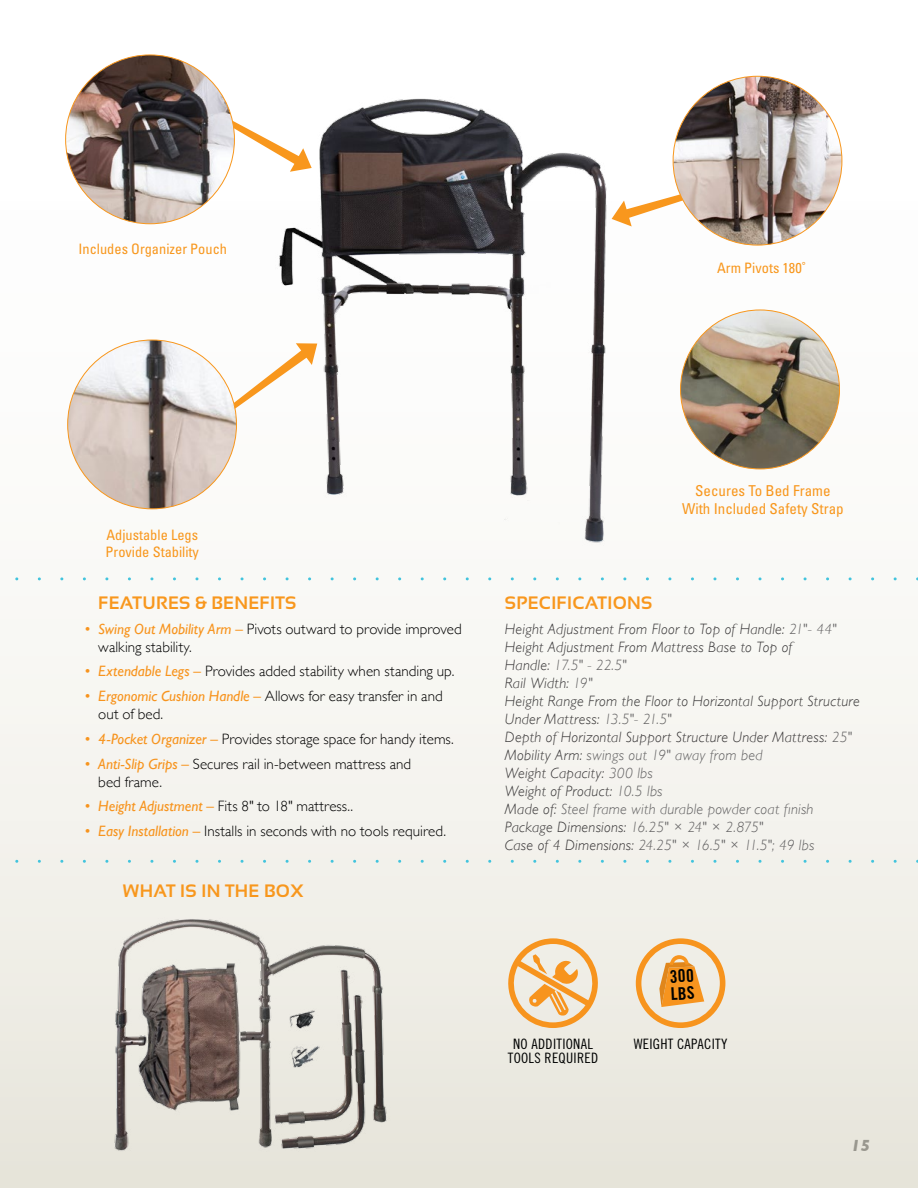
<style>
.page{position:relative;width:918px;height:1188px;background:#fff}
.page>*{position:absolute;margin:0;border:0;box-sizing:border-box;transform-origin:0 0}
.t1{font:700 18px "Sansation";letter-spacing:.02em;color:#f8971d}
.t2{font:17.55px/17.5px "Trade Gothic LT Std Bd Cn 20";color:#000101}
.t3{font:italic 700 16.5px "Gill Sans";color:#58595b}
.t4{font:italic 300 15px/18px "Gill Sans";letter-spacing:.015em;color:#383637}
.t5{font:300 15px/18px "Gill Sans";color:#000}
.t6{font:condensed 15px/18px "Univers LT Std";color:#f8971d;text-align:center}
.t7{font:condensed 14.4px/17.2px "Univers LT Std";color:#f8971d}
.t8{font:14.25px/14.2px "Trade Gothic LT Std Cn 18";letter-spacing:.02em;color:#000101;text-align:center}
.s1{font-weight:400;font-style:italic;color:#f7941e}
.s2{color:#616061}
</style>
<div class="page">
<div style="left:0;top:35px;width:918px;height:1153px;background:linear-gradient(to bottom,#fff,#eae9e0)"></div>
<img style="left:0;top:0;width:1px;height:491px">
<svg style="left:197px;top:343px;width:48px;height:92px"></svg>
<svg style="left:2px;top:860px;width:916px;height:3px;background:#e0ece9"></svg>
<svg style="left:2px;top:577px;width:916px;height:3px"></svg>
<svg style="left:221px;top:94px;width:24px;height:78px"></svg>
<svg style="left:656px;top:174px;width:47px;height:52px"></svg>
<img style="left:245px;top:56px;width:411px;height:494px">
<img style="left:66px;top:55px;width:168px;height:169px;border-radius:84px">
<img style="left:68px;top:340px;width:168px;height:169px;border-radius:84px">
<img style="left:673px;top:76px;width:169px;height:169px;border-radius:84px">
<img style="left:681px;top:310px;width:159px;height:159px;border-radius:79px">
<img style="left:98px;top:912px;width:317px;height:252px">
<svg style="left:508px;top:938px;width:90px;height:90px;background:#f1cd9f"></svg>
<svg style="left:636px;top:938px;width:89px;height:90px;background:#f0c998"></svg>
<p class="t7" style="left:79px;top:240px;width:150px">Includes Organizer Pouch</p>
<p class="t7" style="left:717px;top:259px;width:90px">Arm Pivots 180˚</p>
<p class="t7" style="left:106px;top:526px;width:95px">Adjustable Legs<br>Provide Stability</p>
<p class="t1" style="left:98px;top:593px;width:200px">FEATURES &amp; BENEFITS</p>
<p class="t5" style="left:98px;top:619px;width:365px;text-indent:-14px"><span class="s1">• Swing Out Mobility Arm –</span> Pivots outward to provide improved walking stability.</p>
<p class="t5" style="left:85px;top:662px;width:371px"><span class="s1">• Extendable Legs –</span> Provides added stability when standing up.</p>
<p class="t5" style="left:98px;top:686px;width:346px;text-indent:-13px"><span class="s1">• Ergonomic Cushion Handle –</span> Allows for easy transfer in and out of bed.</p>
<p class="t5" style="left:85px;top:729px;width:371px"><span class="s1">• 4-Pocket Organizer –</span> Provides storage space for handy items.</p>
<p class="t5" style="left:98px;top:754px;width:314px;text-indent:-14px"><span class="s1">• Anti-Slip Grips –</span> Secures rail in-between mattress and bed frame.</p>
<p class="t5" style="left:85px;top:797px;width:270px"><span class="s1">• Height Adjustment –</span> Fits 8" to 18" mattress..</p>
<p class="t5" style="left:85px;top:821px;width:363px"><span class="s1">• Easy Installation –</span> Installs in seconds with no tools required.</p>
<p class="t1" style="left:123px;top:880px;width:182px">WHAT IS IN THE BOX</p>
<p class="t6" style="left:682px;top:482px;width:163px">Secures To Bed Frame<br>With Included Safety Strap</p>
<p class="t1" style="left:505px;top:593px;width:149px">SPECIFICATIONS</p>
<p class="t4" style="left:505px;top:620px;width:356px">Height Adjustment From Floor to Top of Handle: <span class="s2">21"- 44" </span>Height Adjustment From Mattress Base to Top of<br>Handle: <span class="s2">17.5" - 22.5"<br></span>Rail Width: <span class="s2">19"<br></span>Height Range From the Floor to Horizontal Support Structure Under Mattress: <span class="s2">13.5"- 21.5"<br></span>Depth of Horizontal Support Structure Under Mattress: <span class="s2">25" </span>Mobility Arm: <span class="s2">swings out 19" away from bed<br></span>Weight Capacity: <span class="s2">300 lbs<br></span>Weight of Product: <span class="s2">10.5 lbs<br></span>Made of: <span class="s2">Steel frame with durable powder coat finish </span>Package Dimensions: <span class="s2">16.25" × 24" × 2.875"<br></span>Case of 4 Dimensions: <span class="s2">24.25" × 16.5" × 11.5"; 49 lbs</span></p>
<p class="t2" style="left:669px;top:968px;width:26px;rotate:-3deg">300<br>LBS</p>
<p class="t8" style="left:508px;top:1037px;width:92px">NO ADDITIONAL<br>TOOLS REQUIRED</p>
<p class="t8" style="left:634px;top:1037px;width:95px">WEIGHT CAPACITY</p>
<p class="t3" style="left:851px;top:1136px;width:21px">15</p>
</div>
